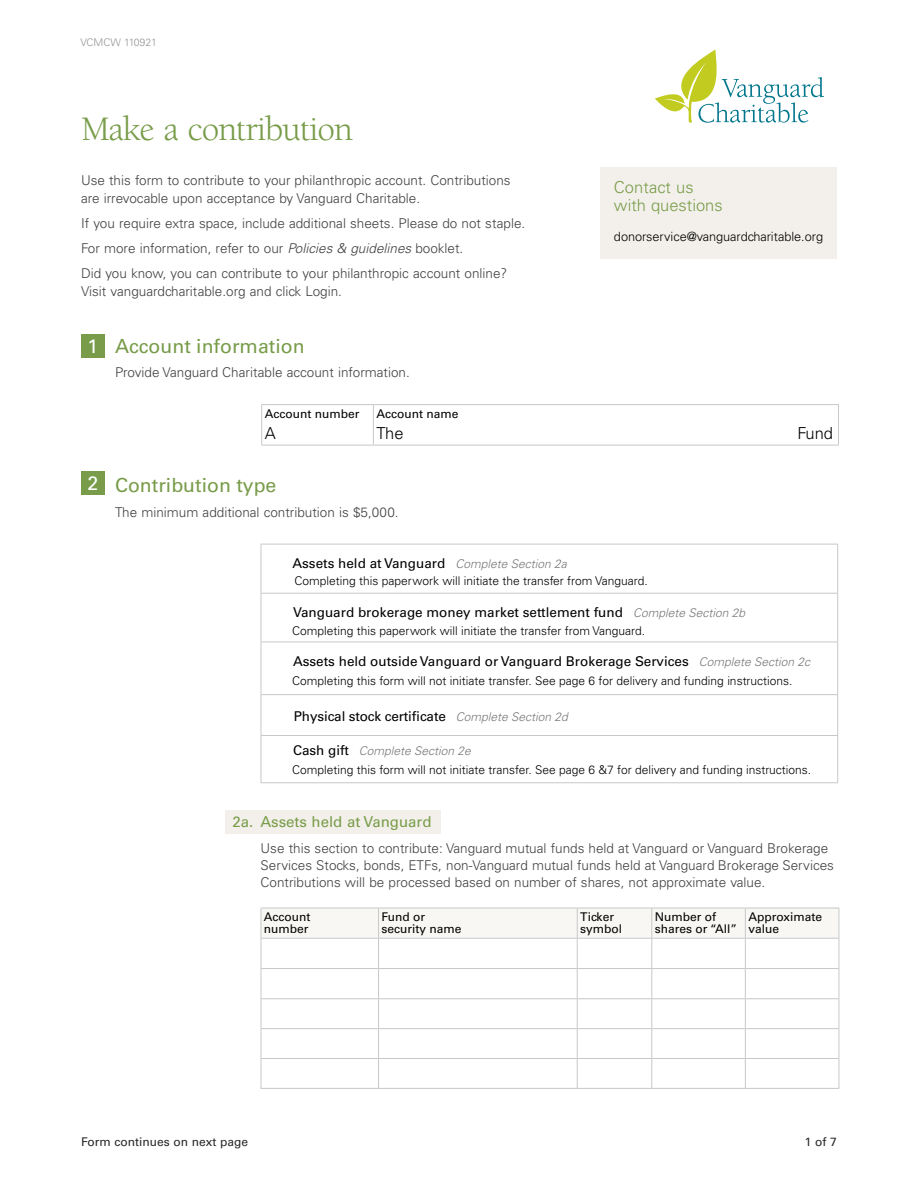
<style>
.page{position:relative;width:918px;height:1188px;background:#fff}
.page>*{position:absolute;margin:0;border:0;box-sizing:border-box;transform-origin:0 0}
.t1{font:35.25px "Berkeley";letter-spacing:-.03em;color:#789c49}
.t2{font:19.5px "Univers LT Std";color:#789c49}
.t3{font:19.5px "Univers LT Std";color:#fff}
.t4{font:300 16.5px/18px "Univers LT Std";color:#789c49}
.t5{font:300 16.5px "Univers LT Std";color:#000}
.t6{font:15px "Univers LT Std";color:#789c49}
.t7{font:300 13.5px/17.2px "Univers LT Std";color:#414042}
.t8{font:13.5px "Univers LT Std";color:#000}
.t9{font:300 12.75px "Univers LT Std";letter-spacing:-.005em;color:#000}
.t10{font:300 12px/18.5px "Univers LT Std";color:#000}
.t11{font:12px/12px "Univers LT Std";color:#000}
.t12{font:12px "Univers LT Std";color:#292829}
.t13{font:italic 300 12px "Univers LT Std";color:#77787b}
.t14{font:300 10.5px "Univers LT Std";color:#939598}
.s1{font-style:italic}
.s2{font-weight:300;font-style:italic;font-size:12px;color:#77787b}
.s3{font-weight:400;font-size:13.5px}
.s4{font-style:italic;color:#77787b}
</style>
<div class="page">
<hr style="left:373px;top:405px;width:1px;height:40px;background:#c7c8ca">
<hr style="left:261px;top:404px;width:112px;height:1px;background:#c7c8ca">
<hr style="left:261px;top:405px;width:1px;height:40px;background:#c7c8ca">
<hr style="left:373px;top:404px;width:466px;height:1px;background:#c7c8ca">
<hr style="left:838px;top:405px;width:1px;height:40px;background:#c7c8ca">
<hr style="left:261px;top:445px;width:112px;height:1px;background:#c7c8ca">
<hr style="left:373px;top:445px;width:466px;height:1px;background:#c7c8ca">
<hr style="left:261px;top:544px;width:577px;height:1px;background:#c7c8ca">
<hr style="left:261px;top:544px;width:1px;height:49px;background:#c7c8ca">
<hr style="left:837px;top:544px;width:1px;height:49px;background:#c7c8ca">
<hr style="left:261px;top:642px;width:577px;height:1px;background:#c7c8ca">
<hr style="left:261px;top:642px;width:1px;height:52px;background:#c7c8ca">
<hr style="left:837px;top:642px;width:1px;height:52px;background:#c7c8ca">
<hr style="left:261px;top:593px;width:577px;height:1px;background:#c7c8ca">
<hr style="left:261px;top:594px;width:1px;height:48px;background:#c7c8ca">
<hr style="left:837px;top:594px;width:1px;height:48px;background:#c7c8ca">
<hr style="left:261px;top:694px;width:577px;height:1px;background:#c7c8ca">
<hr style="left:261px;top:695px;width:1px;height:40px;background:#c7c8ca">
<hr style="left:837px;top:695px;width:1px;height:40px;background:#c7c8ca">
<hr style="left:261px;top:735px;width:577px;height:1px;background:#c7c8ca">
<hr style="left:261px;top:736px;width:1px;height:46px;background:#c7c8ca">
<hr style="left:837px;top:736px;width:1px;height:46px;background:#c7c8ca">
<hr style="left:261px;top:782px;width:577px;height:1px;background:#c7c8ca">
<hr style="left:261px;top:1088px;width:118px;height:1px;background:#c7c8ca">
<hr style="left:379px;top:1088px;width:198px;height:1px;background:#c7c8ca">
<hr style="left:577px;top:1088px;width:75px;height:1px;background:#c7c8ca">
<hr style="left:652px;top:1088px;width:93px;height:1px;background:#c7c8ca">
<hr style="left:745px;top:1088px;width:94px;height:1px;background:#c7c8ca">
<svg style="left:261px;top:908px;width:579px;height:180px"></svg>
<svg style="left:655px;top:49px;width:169px;height:74px"></svg>
<div style="left:81px;top:334px;width:24px;height:24px;background:#789c49"></div>
<div style="left:600px;top:167px;width:237px;height:92px;background:#f3f0eb"></div>
<div style="left:81px;top:471px;width:24px;height:24px;background:#789c49"></div>
<div style="left:225px;top:810px;width:216px;height:24px;background:#f3f0eb"></div>
<p class="t14" style="left:81px;top:36px;width:78px">VCMCW 110921</p>
<h1 class="t1" style="left:81px;top:111px;width:274px">Make a contribution</h1>
<p class="t7" style="left:81px;top:172px;width:431px;line-height:18px">Use this form to contribute to your philanthropic account. Contributions are irrevocable upon acceptance by Vanguard Charitable.</p>
<p class="t7" style="left:81px;top:211px;width:446px;line-height:24.8px">If you require extra space, include additional sheets. Please do not staple.<br>For more information, refer to our <span class="s1">Policies &amp; guidelines</span> booklet.<br>Did you know, you can contribute to your philanthropic account online?</p>
<p class="t7" style="left:81px;top:282px;width:262px">Visit vanguardcharitable.org and click Login.</p>
<p class="t4" style="left:614px;top:178px;width:110px">Contact us with questions</p>
<p class="t9" style="left:614px;top:229px;width:211px">donorservice@vanguardcharitable.org</p>
<h2 class="t3" style="left:87px;top:334px;width:12px">1</h2>
<h2 class="t3" style="left:87px;top:472px;width:12px">2</h2>
<h2 class="t2" style="left:115px;top:335px;width:191px">Account information</h2>
<p class="t7" style="left:115px;top:364px;width:296px">Provide Vanguard Charitable account information.</p>
<p class="t11" style="left:265px;top:408px;width:96px">Account number</p>
<p class="t5" style="left:265px;top:423px;width:13px">A</p>
<p class="t11" style="left:376px;top:408px;width:83px">Account name</p>
<p class="t5" style="left:376px;top:423px;width:29px">The</p>
<p class="t5" style="left:797px;top:423px;width:37px">Fund</p>
<h2 class="t2" style="left:115px;top:474px;width:163px">Contribution type</h2>
<p class="t7" style="left:115px;top:503px;width:285px">The minimum additional contribution is $5,000.</p>
<p class="t8" style="left:292px;top:555px;width:154px">Assets held at Vanguard</p>
<p class="t13" style="left:455px;top:557px;width:113px">Complete Section 2a</p>
<p class="t10" style="left:295px;top:572px;width:355px">Completing this paperwork will initiate the transfer from Vanguard.</p>
<p class="t8" style="left:293px;top:605px;width:454px">Vanguard brokerage money market settlement fund <span class="s2">Complete Section 2b</span></p>
<p class="t10" style="left:292px;top:622px;width:355px">Completing this paperwork will initiate the transfer from Vanguard.</p>
<p class="t8" style="left:293px;top:653px;width:519px">Assets held outside Vanguard or Vanguard Brokerage Services <span class="s2">Complete Section 2c</span></p>
<p class="t10" style="left:292px;top:671px;width:502px">Completing this form will not initiate transfer. See page 6 for delivery and funding instructions.</p>
<p class="t8" style="left:294px;top:708px;width:275px">Physical stock certificate <span class="s2">Complete Section 2d</span></p>
<p class="t10" style="left:292px;top:742px;width:520px"><span class="s3">Cash gift</span> <span class="s4">Complete Section 2e<br></span>Completing this form will not initiate transfer. See page 6 &amp;7 for delivery and funding instructions.</p>
<p class="t6" style="left:233px;top:813px;width:200px">2a. Assets held at Vanguard</p>
<p class="t7" style="left:261px;top:840px;width:575px">Use this section to contribute: Vanguard mutual funds held at Vanguard or Vanguard Brokerage<br>Services Stocks, bonds, ETFs, non-Vanguard mutual funds held at Vanguard Brokerage Services<br>Contributions will be processed based on number of shares, not approximate value.</p>
<p class="t11" style="left:264px;top:911px;width:48px">Account number</p>
<p class="t11" style="left:382px;top:911px;width:82px">Fund or security name</p>
<p class="t11" style="left:580px;top:911px;width:43px">Ticker symbol</p>
<p class="t11" style="left:655px;top:911px;width:84px">Number of shares or “All”</p>
<p class="t11" style="left:748px;top:911px;width:75px">Approximate value</p>
<p class="t12" style="left:81px;top:1134px;width:169px">Form continues on next page</p>
<p class="t12" style="left:805px;top:1134px;width:34px">1 of 7</p>
</div>
